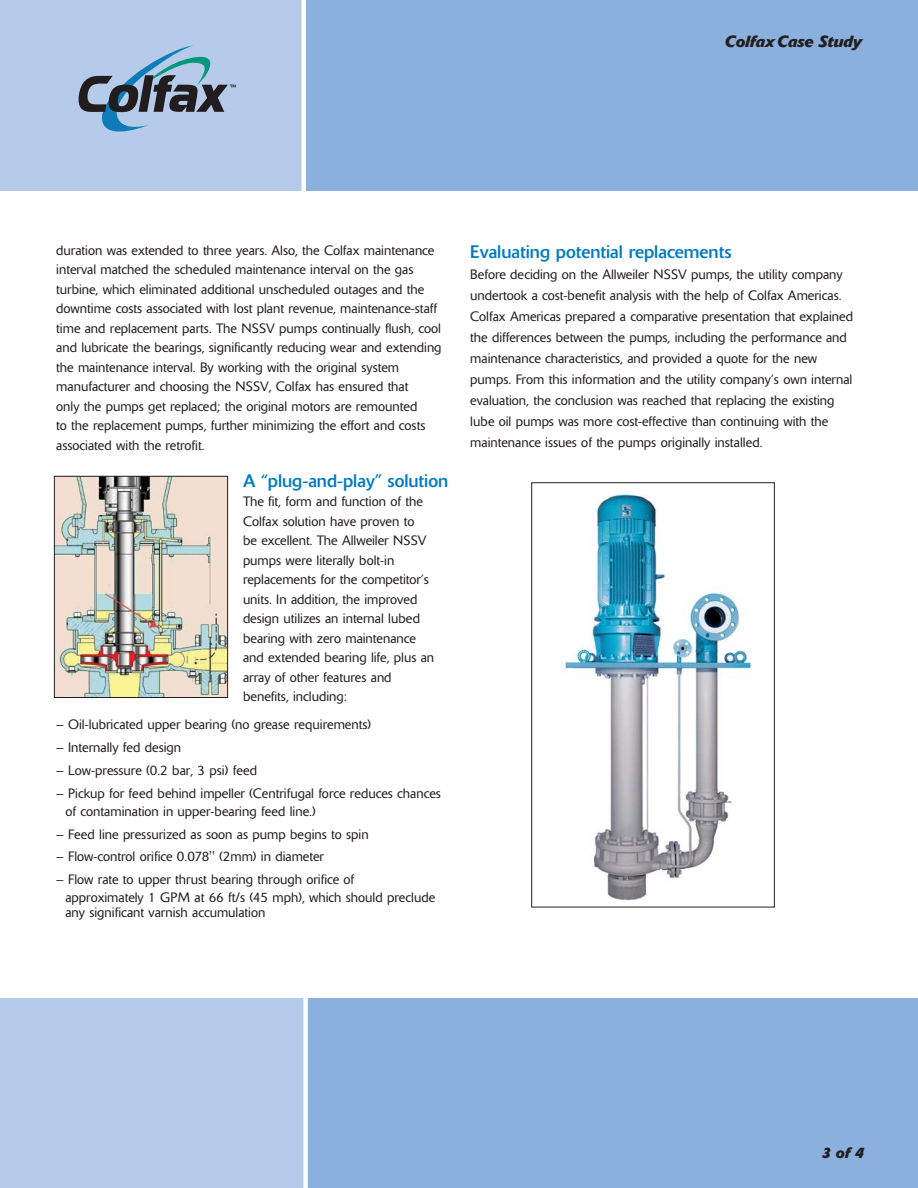
<style>
.page{position:relative;width:918px;height:1188px;background:#fff}
.page>*{position:absolute;margin:0;border:0;box-sizing:border-box;transform-origin:0 0}
.t1{font:18px "Delta";color:#007cc2}
.t2{font:italic 700 16.05px "Delta";color:#231f20}
.t3{font:italic 700 15px "Delta";color:#231f20}
.t4{font:300 13.5px/19.5px "Delta";color:#231f20}
</style>
<div class="page">
<img style="left:56px;top:478px;width:170px;height:218px">
<div style="left:54px;top:476px;width:174px;height:222px;border:1px solid #231f20"></div>
<div style="left:307px;top:999px;width:611px;height:189px;background:#8bb0dd"></div>
<div style="left:0;top:999px;width:304px;height:189px;background:#b6cbe9"></div>
<div style="left:303px;top:971px;width:5px;height:217px;background:#fff"></div>
<div style="left:0;top:0;width:303px;height:191px;background:#b6cbe9"></div>
<div style="left:305px;top:0;width:613px;height:191px;background:#8bb0dd"></div>
<div style="left:301px;top:0;width:5px;height:202px;background:#fff"></div>
<img style="left:564px;top:494px;width:188px;height:407px">
<div style="left:531px;top:482px;width:244px;height:425px;border:1px solid #231f20"></div>
<svg style="left:79px;top:45px;width:157px;height:87px"></svg>
<p class="t2" style="left:724px;top:35px;width:139px">Colfax Case Study</p>
<p class="t4" style="left:56px;top:242px;width:387px">duration was extended to three years. Also, the Colfax maintenance interval matched the scheduled maintenance interval on the gas turbine, which eliminated additional unscheduled outages and the downtime costs associated with lost plant revenue, maintenance-staff time and replacement parts. The NSSV pumps continually flush, cool and lubricate the bearings, significantly reducing wear and extending the maintenance interval. By working with the original system manufacturer and choosing the NSSV, Colfax has ensured that<br>only the pumps get replaced; the original motors are remounted<br>to the replacement pumps, further minimizing the effort and costs associated with the retrofit.</p>
<h1 class="t1" style="left:243px;top:474px;width:207px">A “plug-and-play” solution</h1>
<p class="t4" style="left:243px;top:493px;width:193px">The fit, form and function of the<br>Colfax solution have proven to<br>be excellent. The Allweiler NSSV pumps were literally bolt-in replacements for the competitor’s units. In addition, the improved design utilizes an internal lubed bearing with zero maintenance and extended bearing life, plus an array of other features and benefits, including:</p>
<p class="t4" style="left:56px;top:716px;width:316px">– Oil-lubricated upper bearing (no grease requirements)</p>
<p class="t4" style="left:56px;top:739px;width:126px">– Internally fed design</p>
<p class="t4" style="left:56px;top:762px;width:202px">– Low-pressure (0.2 bar, 3 psi) feed</p>
<p class="t4" style="left:65px;top:785px;width:377px;line-height:18.3px;text-indent:-9px">– Pickup for feed behind impeller (Centrifugal force reduces chances of contamination in upper-bearing feed line.)</p>
<p class="t4" style="left:56px;top:825px;width:314px">– Feed line pressurized as soon as pump begins to spin</p>
<p class="t4" style="left:56px;top:848px;width:269px">– Flow-control orifice 0.078'' (2mm) in diameter</p>
<p class="t4" style="left:65px;top:872px;width:371px;line-height:18.3px;text-indent:-9px">– Flow rate to upper thrust bearing through orifice of approximately 1 GPM at 66 ft/s (45 mph), which should preclude</p>
<p class="t4" style="left:65px;top:904px;width:201px">any significant varnish accumulation</p>
<h1 class="t1" style="left:470px;top:245px;width:263px">Evaluating potential replacements</h1>
<p class="t4" style="left:470px;top:265px;width:384px;line-height:21px">Before deciding on the Allweiler NSSV pumps, the utility company undertook a cost-benefit analysis with the help of Colfax Americas.<br>Colfax Americas prepared a comparative presentation that explained the differences between the pumps, including the performance and maintenance characteristics, and provided a quote for the new pumps. From this information and the utility company’s own internal evaluation, the conclusion was reached that replacing the existing lube oil pumps was more cost-effective than continuing with the maintenance issues of the pumps originally installed.</p>
<p class="t3" style="left:822px;top:1147px;width:44px">3 of 4</p>
</div>
